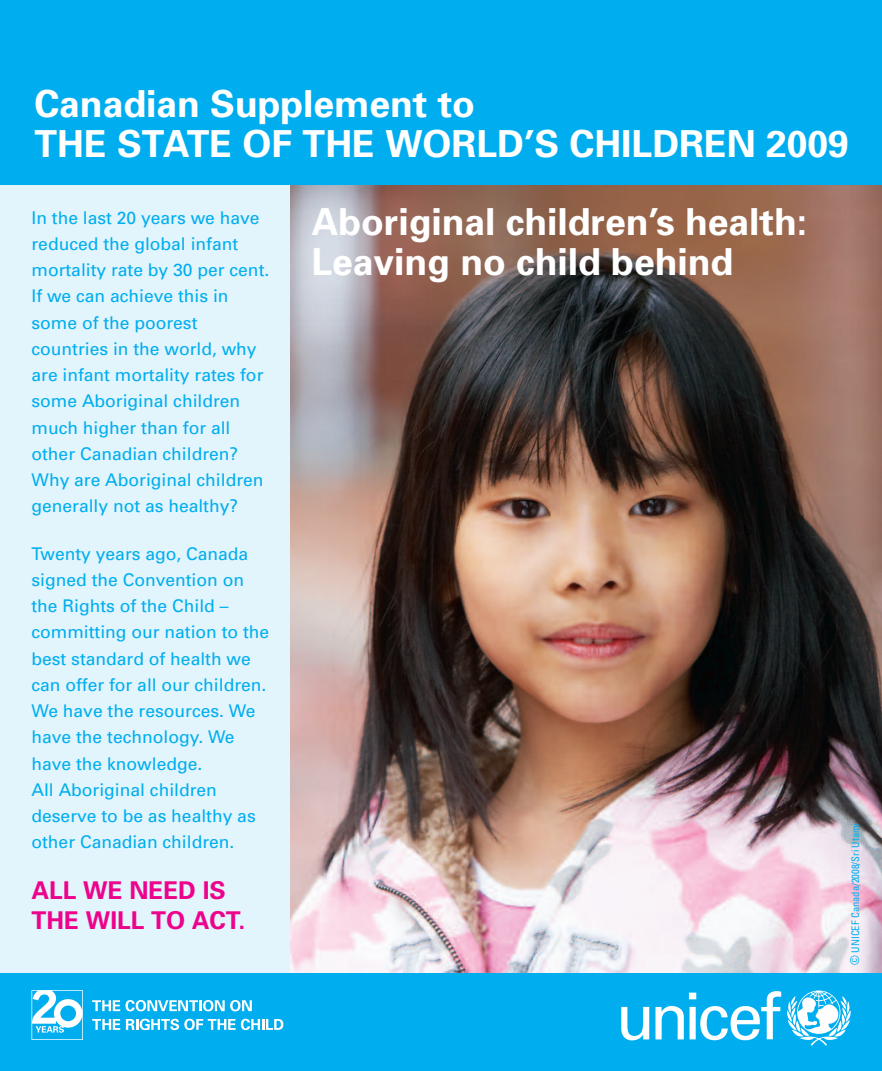
<style>
.page{position:relative;width:882px;height:1071px;background:#fff}
.page>*{position:absolute;margin:0;border:0;box-sizing:border-box;transform-origin:0 0}
.t1{font:700 37.27px/40.2px "Univers";color:#fff}
.t2{font:700 24.5px/29.8px "Univers";color:#ed028c}
.t3{font:17.5px/26.2px "Univers";color:#00aeef}
.t4{font:condensed 10.5px "Univers";color:#00aeef}
.s1{font-size:12.25px}
</style>
<div class="page">
<img style="left:290px;top:185px;width:592px;height:788px">
<div style="left:0;top:174px;width:290px;height:799px;background:#e2f4fc"></div>
<div style="left:0;top:0;width:882px;height:185px;background:#00aeef"></div>
<div style="left:0;top:973px;width:882px;height:98px;background:#00aeef"></div>
<svg style="left:92px;top:1000px;width:28px;height:11px"></svg>
<svg style="left:126px;top:1000px;width:126px;height:11px"></svg>
<svg style="left:92px;top:1019px;width:28px;height:11px"></svg>
<svg style="left:126px;top:1019px;width:157px;height:11px"></svg>
<svg style="left:32px;top:990px;width:51px;height:50px"></svg>
<svg style="left:787px;top:991px;width:64px;height:55px"></svg>
<svg style="left:621px;top:1007px;width:28px;height:33px"></svg>
<svg style="left:656px;top:991px;width:125px;height:49px"></svg>
<h1 class="t1" style="left:34px;top:87px;width:816px">Canadian Supplement to<br>THE STATE OF THE WORLD’S CHILDREN 2009</h1>
<p class="t3" style="left:32px;top:206px;width:239px">In the last 20 years we have reduced the global infant mortality rate by 30 per cent.<br>If we can achieve this in some of the poorest countries in the world, why are infant mortality rates for some Aboriginal children much higher than for all other Canadian children?<br>Why are Aboriginal children generally not as healthy?</p>
<p class="t3" style="left:32px;top:542px;width:239px">Twenty years ago, Canada signed the Convention on the Rights of the Child – committing our nation to the best standard of health we can offer for all our children.<br>We have the resources. We have the technology. We have the knowledge.<br>All Aboriginal children deserve to be as healthy as other Canadian children.</p>
<h2 class="t2" style="left:31px;top:878px;width:215px">ALL WE NEED IS<br>THE WILL TO ACT.</h2>
<h1 class="t1" style="left:312px;top:205px;width:497px">Aboriginal children’s health:<br>Leaving no child behind</h1>
<p class="t4" style="left:852px;top:965px;width:143px;rotate:-90deg"><span class="s1">©</span> UNICEF Canada/2008/Sri Utami</p>
</div>
